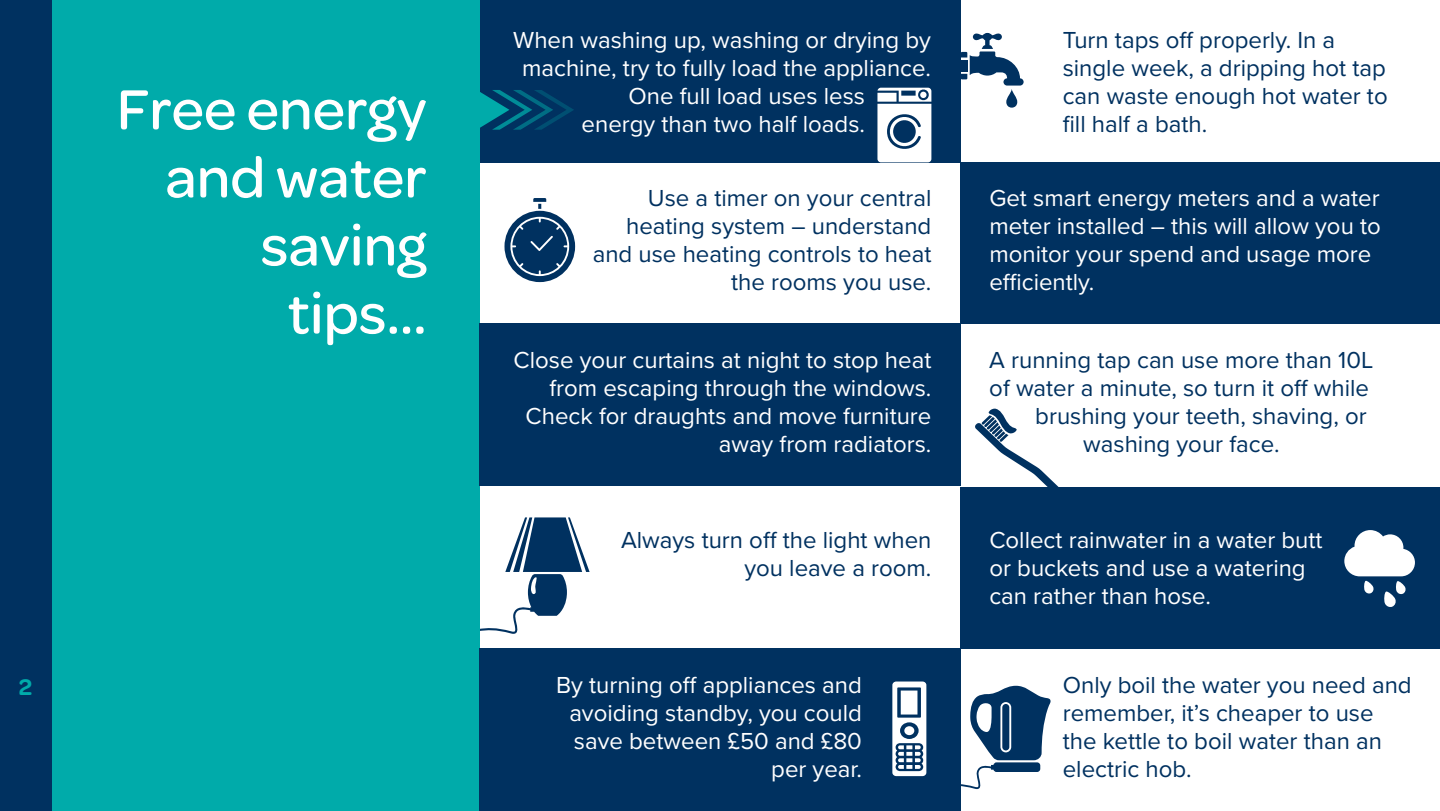
<style>
.page{position:relative;width:1440px;height:811px;background:#fff}
.page>*{position:absolute;margin:0;border:0;box-sizing:border-box;transform-origin:0 0}
.t1{font:500 60px/68px "Omnes";color:#fff;text-align:right}
.t2{font:24px/28px "Proxima Nova";color:#fff;text-align:right}
.t3{font:24px/28px "Proxima Nova";color:#003160}
.t4{font:600 24px "Omnes";color:#00abaa}
</style>
<div class="page">
<svg style="left:480px;top:517px;width:110px;height:116px"></svg>
<div style="left:961px;top:162px;width:479px;height:161px;background:#003160"></div>
<div style="left:480px;top:0;width:481px;height:162px;background:#003160"></div>
<div style="left:0;top:0;width:480px;height:810px;background:#00abaa"></div>
<svg style="left:480px;top:90px;width:94px;height:40px"></svg>
<div style="left:0;top:0;width:51px;height:810px;background:#003160"></div>
<div style="left:961px;top:486px;width:479px;height:162px;background:#003160"></div>
<div style="left:480px;top:648px;width:481px;height:162px;background:#003160"></div>
<div style="left:480px;top:323px;width:481px;height:163px;background:#003160"></div>
<svg style="left:877px;top:88px;width:54px;height:74px"></svg>
<div style="left:920px;top:92px;width:7px;height:6px;background:#fff;border-radius:50%"></div>
<svg style="left:1006px;top:89px;width:11px;height:19px"></svg>
<svg style="left:961px;top:33px;width:63px;height:52px"></svg>
<div style="left:961px;top:60px;width:6px;height:11px;background:#003160"></div>
<svg style="left:975px;top:408px;width:97px;height:79px"></svg>
<svg style="left:961px;top:685px;width:90px;height:103px"></svg>
<svg style="left:1344px;top:530px;width:71px;height:77px"></svg>
<svg style="left:892px;top:681px;width:34px;height:94px"></svg>
<svg style="left:504px;top:198px;width:71px;height:84px"></svg>
<p class="t4" style="left:19px;top:672px;width:15px">2</p>
<h1 class="t1" style="left:117px;top:75px;width:311px">Free energy and water saving tips…</h1>
<p class="t2" style="left:513px;top:25px;width:419px">When washing up, washing or drying by</p>
<p class="t2" style="left:522px;top:53px;width:410px">machine, try to fully load the appliance.</p>
<p class="t2" style="left:629px;top:81px;width:238px">One full load uses less</p>
<p class="t2" style="left:582px;top:109px;width:285px">energy than two half loads.</p>
<p class="t3" style="left:1063px;top:25px;width:326px">Turn taps off properly. In a single week, a dripping hot tap can waste enough hot water to fill half a bath.</p>
<p class="t3" style="left:593px;top:183px;width:340px;text-align:right">Use a timer on your central heating system – understand and use heating controls to heat the rooms you use.</p>
<p class="t2" style="left:989px;top:183px;width:393px;text-align:left">Get smart energy meters and a water meter installed – this will allow you to monitor your spend and usage more efficiently.</p>
<p class="t2" style="left:514px;top:345px;width:419px">Close your curtains at night to stop heat from escaping through the windows.<br>Check for draughts and move furniture away from radiators.</p>
<p class="t3" style="left:989px;top:345px;width:386px">A running tap can use more than 10L</p>
<p class="t3" style="left:989px;top:373px;width:381px">of water a minute, so turn it off while</p>
<p class="t3" style="left:1035px;top:401px;width:333px">brushing your teeth, shaving, or</p>
<p class="t3" style="left:1083px;top:429px;width:198px">washing your face.</p>
<p class="t3" style="left:621px;top:524px;width:312px;text-align:right">Always turn off the light when you leave a room.</p>
<p class="t2" style="left:989px;top:524px;width:335px;text-align:left">Collect rainwater in a water butt or buckets and use a watering can rather than hose.</p>
<p class="t2" style="left:556px;top:669px;width:307px">By turning off appliances and avoiding standby, you could save between £50 and £80 per year.</p>
<p class="t3" style="left:1063px;top:669px;width:350px">Only boil the water you need and remember, it’s cheaper to use the kettle to boil water than an electric hob.</p>
</div>
